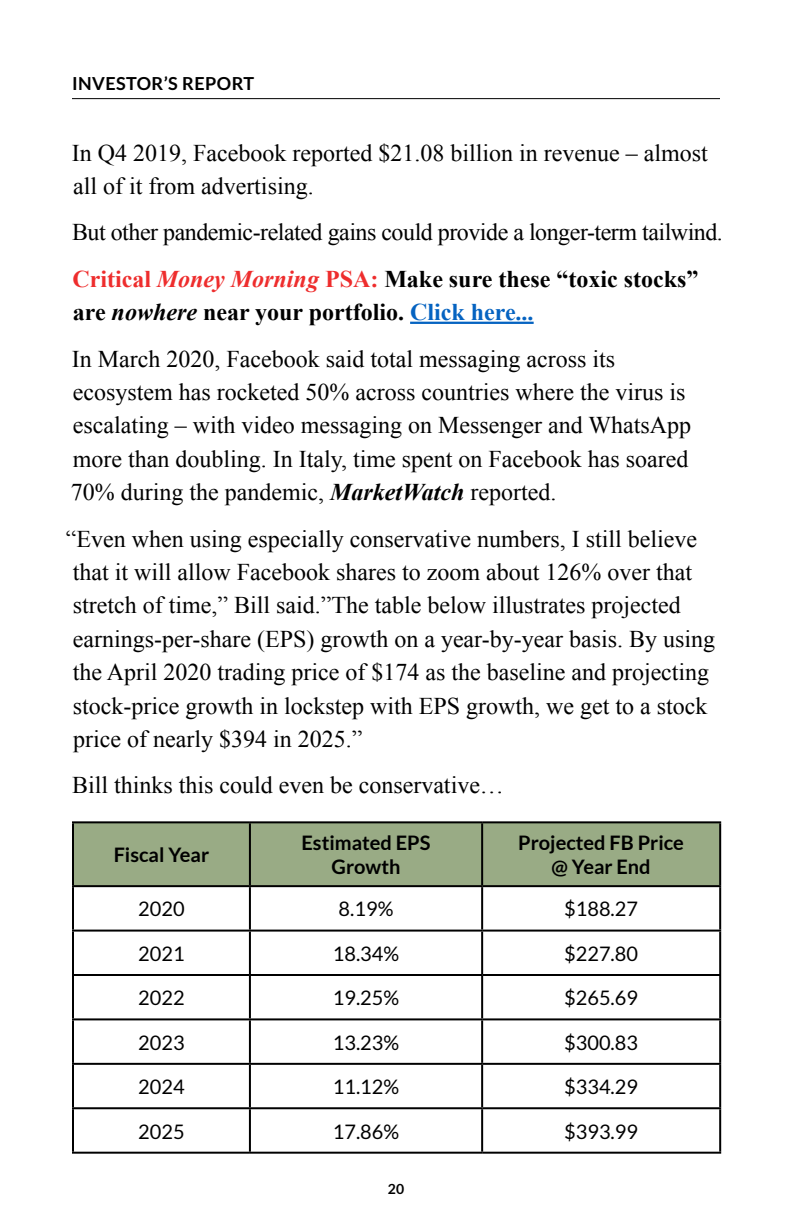
<style>
.page{position:relative;width:792px;height:1224px;background:#fff}
.page>*{position:absolute;margin:0;border:0;box-sizing:border-box;transform-origin:0 0}
.t1{font:24px/33.4px "Times New Roman";color:#000}
.t2{font:24px/46.4px "Times New Roman";letter-spacing:-.02em;color:#000}
.t3{font:20px "Lato";color:#000}
.t4{font:700 20px/24px "Lato";color:#000;text-align:center}
.t5{font:700 18px "Lato";letter-spacing:.025em;color:#000}
.t6{font:700 14px "Lato";color:#000}
.s1{font-weight:700;color:#ee2d2d}
.s2{font-weight:700;font-style:italic;color:#ee2d2d}
.s3{font-weight:700}
.s4{font-weight:700;font-style:italic}
.s5{font-weight:700;color:#0563c1}
</style>
<div class="page">
<hr style="left:72px;top:98px;width:648px;height:1px;background:#000">
<hr style="left:410px;top:322px;width:124px;height:2px;background:#0563c1">
<div style="left:74px;top:823px;width:645px;height:62px;background:#99ab85"></div>
<hr style="left:72px;top:821px;width:178px;height:2px;background:#000">
<hr style="left:72px;top:823px;width:2px;height:62px;background:#000">
<hr style="left:250px;top:821px;width:232px;height:2px;background:#000">
<hr style="left:249px;top:823px;width:2px;height:62px;background:#000">
<hr style="left:482px;top:821px;width:239px;height:2px;background:#000">
<hr style="left:481px;top:823px;width:2px;height:62px;background:#000">
<hr style="left:719px;top:823px;width:2px;height:62px;background:#000">
<hr style="left:72px;top:885px;width:178px;height:2px;background:#000">
<hr style="left:72px;top:887px;width:2px;height:43px;background:#000">
<hr style="left:250px;top:885px;width:232px;height:2px;background:#000">
<hr style="left:249px;top:887px;width:2px;height:43px;background:#000">
<hr style="left:482px;top:885px;width:239px;height:2px;background:#000">
<hr style="left:481px;top:887px;width:2px;height:43px;background:#000">
<hr style="left:719px;top:887px;width:2px;height:43px;background:#000">
<hr style="left:72px;top:930px;width:178px;height:2px;background:#000">
<hr style="left:72px;top:932px;width:2px;height:42px;background:#000">
<hr style="left:250px;top:930px;width:232px;height:2px;background:#000">
<hr style="left:249px;top:932px;width:2px;height:42px;background:#000">
<hr style="left:482px;top:930px;width:239px;height:2px;background:#000">
<hr style="left:481px;top:932px;width:2px;height:42px;background:#000">
<hr style="left:719px;top:932px;width:2px;height:42px;background:#000">
<hr style="left:72px;top:974px;width:178px;height:2px;background:#000">
<hr style="left:72px;top:976px;width:2px;height:42px;background:#000">
<hr style="left:250px;top:974px;width:232px;height:2px;background:#000">
<hr style="left:249px;top:976px;width:2px;height:42px;background:#000">
<hr style="left:482px;top:974px;width:239px;height:2px;background:#000">
<hr style="left:481px;top:976px;width:2px;height:42px;background:#000">
<hr style="left:719px;top:976px;width:2px;height:42px;background:#000">
<hr style="left:72px;top:1018px;width:178px;height:2px;background:#000">
<hr style="left:72px;top:1020px;width:2px;height:43px;background:#000">
<hr style="left:250px;top:1018px;width:232px;height:2px;background:#000">
<hr style="left:249px;top:1020px;width:2px;height:43px;background:#000">
<hr style="left:482px;top:1018px;width:239px;height:2px;background:#000">
<hr style="left:481px;top:1020px;width:2px;height:43px;background:#000">
<hr style="left:719px;top:1020px;width:2px;height:43px;background:#000">
<hr style="left:72px;top:1063px;width:178px;height:2px;background:#000">
<hr style="left:72px;top:1065px;width:2px;height:42px;background:#000">
<hr style="left:250px;top:1063px;width:232px;height:2px;background:#000">
<hr style="left:249px;top:1065px;width:2px;height:42px;background:#000">
<hr style="left:482px;top:1063px;width:239px;height:2px;background:#000">
<hr style="left:481px;top:1065px;width:2px;height:42px;background:#000">
<hr style="left:719px;top:1065px;width:2px;height:42px;background:#000">
<hr style="left:72px;top:1107px;width:178px;height:2px;background:#000">
<hr style="left:72px;top:1109px;width:2px;height:43px;background:#000">
<hr style="left:250px;top:1107px;width:232px;height:2px;background:#000">
<hr style="left:249px;top:1109px;width:2px;height:43px;background:#000">
<hr style="left:482px;top:1107px;width:239px;height:2px;background:#000">
<hr style="left:481px;top:1109px;width:2px;height:43px;background:#000">
<hr style="left:719px;top:1109px;width:2px;height:43px;background:#000">
<hr style="left:72px;top:1152px;width:178px;height:2px;background:#000">
<hr style="left:250px;top:1152px;width:232px;height:2px;background:#000">
<hr style="left:482px;top:1152px;width:239px;height:2px;background:#000">
<p class="t5" style="left:72px;top:73px;width:184px">INVESTOR’S REPORT</p>
<p class="t1" style="left:72px;top:136px;width:637px">In Q4 2019, Facebook reported $21.08 billion in revenue – almost all of it from advertising.</p>
<p class="t2" style="left:72px;top:209px;width:652px">But other pandemic-related gains could provide a longer-term tailwind.<br><span class="s1">Critical</span> <span class="s2">Money Morning</span> <span class="s1">PSA:</span> <span class="s3">Make sure these “toxic stocks”</span></p>
<p class="t1" style="left:72px;top:289px;width:545px;line-height:46.4px"><span class="s3">are</span> <span class="s4">nowhere</span> <span class="s3">near your portfolio.</span> <span class="s5">Click here...<br></span>In March 2020, Facebook said total messaging across its</p>
<p class="t1" style="left:71px;top:375px;width:622px">ecosystem has rocketed 50% across countries where the virus is escalating – with video messaging on Messenger and WhatsApp more than doubling. In Italy, time spent on Facebook has soared 70% during the pandemic, <span class="s4">MarketWatch</span> reported.</p>
<p class="t1" style="left:66px;top:521px;width:651px">“Even when using especially conservative numbers, I still believe that it will allow Facebook shares to zoom about 126% over that stretch of time,” Bill said.”The table below illustrates projected earnings-per-share (EPS) growth on a year-by-year basis. By using the April 2020 trading price of $174 as the baseline and projecting stock-price growth in lockstep with EPS growth, we get to a stock price of nearly $394 in 2025.”</p>
<p class="t1" style="left:72px;top:768px;width:433px">Bill thinks this could even be conservative…</p>
<p class="t4" style="left:114px;top:843px;width:97px">Fiscal Year</p>
<p class="t4" style="left:302px;top:831px;width:130px">Estimated EPS<br>Growth</p>
<p class="t4" style="left:518px;top:831px;width:167px">Projected FB Price @ Year End</p>
<p class="t3" style="left:138px;top:898px;width:48px">2020</p>
<p class="t3" style="left:339px;top:898px;width:56px">8.19%</p>
<p class="t3" style="left:564px;top:898px;width:75px">$188.27</p>
<p class="t3" style="left:138px;top:942px;width:48px">2021</p>
<p class="t3" style="left:333px;top:942px;width:68px">18.34%</p>
<p class="t3" style="left:564px;top:942px;width:75px">$227.80</p>
<p class="t3" style="left:138px;top:987px;width:48px">2022</p>
<p class="t3" style="left:333px;top:987px;width:68px">19.25%</p>
<p class="t3" style="left:564px;top:987px;width:75px">$265.69</p>
<p class="t3" style="left:138px;top:1031px;width:48px">2023</p>
<p class="t3" style="left:333px;top:1031px;width:68px">13.23%</p>
<p class="t3" style="left:564px;top:1031px;width:75px">$300.83</p>
<p class="t3" style="left:138px;top:1076px;width:48px">2024</p>
<p class="t3" style="left:333px;top:1076px;width:68px">11.12%</p>
<p class="t3" style="left:564px;top:1076px;width:75px">$334.29</p>
<p class="t3" style="left:138px;top:1120px;width:48px">2025</p>
<p class="t3" style="left:333px;top:1120px;width:68px">17.86%</p>
<p class="t3" style="left:564px;top:1120px;width:75px">$393.99</p>
<p class="t6" style="left:388px;top:1181px;width:18px">20</p>
</div>
